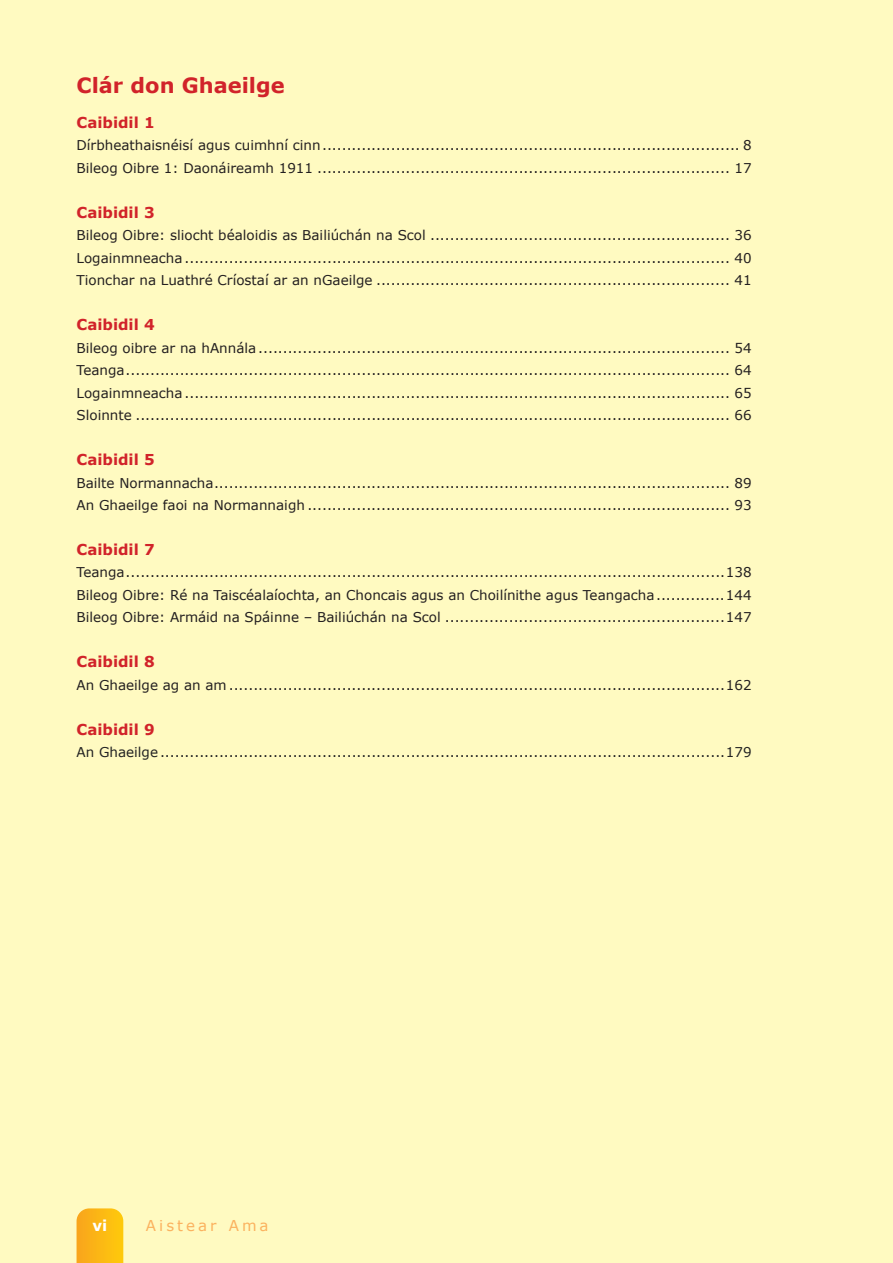
<style>
.page{position:relative;width:893px;height:1263px;background:#fffac1}
.page>*{position:absolute;margin:0;border:0;box-sizing:border-box;transform-origin:0 0}
.Heading_02{font:700 21px "Verdana";color:#d1232a}
.t1{font:700 15px "Verdana";color:#d1232a}
.t2{font:15px "Verdana";letter-spacing:.2em;color:#fbb25f}
.t3{font:700 15px "Verdana";color:#fff}
.Clár_leader_03{font:13.5px "Verdana";color:#231f20}
.Clár_leader_03-2{font:13.5px "Verdana";color:#222}
</style>
<div class="page">
<svg style="left:77px;top:1208px;width:46px;height:55px;background:#fbb919"></svg>
<p class="Heading_02" style="left:77px;top:71px;width:210px">Clár don Ghaeilge</p>
<p class="t1" style="left:77px;top:113px;width:80px">Caibidil 1</p>
<p class="Clár_leader_03" style="left:77px;top:137px;width:677px">Dírbheathaisnéisí agus cuimhní cinn..................................................................................... 8</p>
<p class="Clár_leader_03" style="left:77px;top:159px;width:677px">Bileog Oibre 1: Daonáireamh 1911 .................................................................................... 17</p>
<p class="t1" style="left:77px;top:203px;width:80px">Caibidil 3</p>
<p class="Clár_leader_03" style="left:77px;top:227px;width:677px">Bileog Oibre: sliocht béaloidis as Bailiúchán na Scol ............................................................. 36</p>
<p class="Clár_leader_03" style="left:77px;top:249px;width:677px">Logainmneacha............................................................................................................... 40</p>
<p class="Clár_leader_03" style="left:77px;top:272px;width:677px">Tionchar na Luathré Críostaí ar an nGaeilge ........................................................................ 41</p>
<p class="t1" style="left:77px;top:315px;width:80px">Caibidil 4</p>
<p class="Clár_leader_03" style="left:77px;top:339px;width:677px">Bileog oibre ar na hAnnála................................................................................................ 54</p>
<p class="Clár_leader_03" style="left:77px;top:362px;width:677px">Teanga........................................................................................................................... 64</p>
<p class="Clár_leader_03" style="left:77px;top:384px;width:677px">Logainmneacha............................................................................................................... 65</p>
<p class="Clár_leader_03" style="left:77px;top:407px;width:677px">Sloinnte ......................................................................................................................... 66</p>
<p class="t1" style="left:77px;top:450px;width:80px">Caibidil 5</p>
<p class="Clár_leader_03" style="left:77px;top:474px;width:677px">Bailte Normannacha......................................................................................................... 89</p>
<p class="Clár_leader_03" style="left:77px;top:497px;width:677px">An Ghaeilge faoi na Normannaigh ...................................................................................... 93</p>
<p class="t1" style="left:77px;top:539px;width:80px">Caibidil 7</p>
<p class="Clár_leader_03" style="left:77px;top:563px;width:677px">Teanga..........................................................................................................................138</p>
<p class="Clár_leader_03" style="left:77px;top:586px;width:677px">Bileog Oibre: Ré na Taiscéalaíochta, an Choncais agus an Choilínithe agus Teangacha..............144</p>
<p class="Clár_leader_03" style="left:77px;top:608px;width:677px">Bileog Oibre: Armáid na Spáinne – Bailiúchán na Scol .........................................................147</p>
<p class="t1" style="left:77px;top:652px;width:80px">Caibidil 8</p>
<p class="Clár_leader_03" style="left:77px;top:676px;width:677px">An Ghaeilge ag an am.....................................................................................................162</p>
<p class="t1" style="left:77px;top:719px;width:80px">Caibidil 9</p>
<p class="Clár_leader_03-2" style="left:77px;top:743px;width:677px">An Ghaeilge...................................................................................................................179</p>
<p class="t3" style="left:92px;top:1216px;width:16px">vi</p>
<p class="t2" style="left:146px;top:1216px;width:124px">Aistear Ama</p>
</div>
